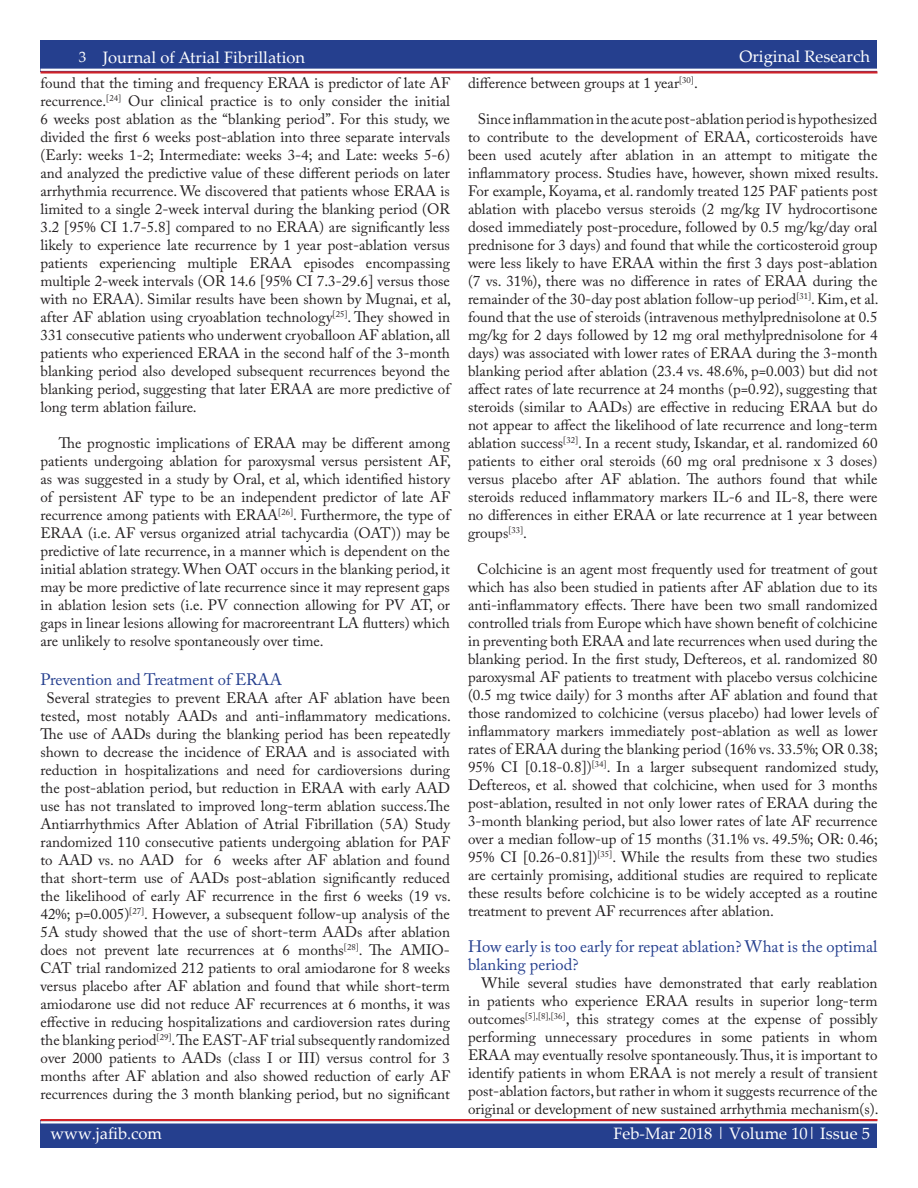
<style>
.page{position:relative;width:918px;height:1188px;background:#fff}
.page>*{position:absolute;margin:0;border:0;box-sizing:border-box;transform-origin:0 0}
.white_header_for_blu{font:16.5px "Palatino Linotype";color:#fff}
._10_Body_Text{font:16.5px/18px "Adobe Caslon Pro";color:#253f8e}
._10_Body_Text-2{font:15px/18px "Adobe Caslon Pro";color:#231f20;text-align:justify}
</style>
<div class="page">
<div style="left:40px;top:1120px;width:838px;height:28px;background:#253f8e"></div>
<hr style="left:40px;top:1119px;width:838px;height:2px;background:#d1232a">
<hr style="left:40px;top:1121px;width:838px;height:3px;background:#fff">
<div style="left:40px;top:40px;width:838px;height:32px;background:#253f8e"></div>
<hr style="left:40px;top:71px;width:838px;height:3px;background:#d1232a">
<hr style="left:40px;top:69px;width:838px;height:2px;background:#fff">
<p class="white_header_for_blu" style="left:79px;top:48px;width:228px"><sup>3</sup> Journal of Atrial Fibrillation</p>
<p class="white_header_for_blu" style="left:739px;top:45px;width:132px">Original Research</p>
<p class="white_header_for_blu" style="left:746px;top:47px;width:125px">Featured Review</p>
<p class="_10_Body_Text-2" style="left:40px;top:74px;width:412px">found that the timing and frequency ERAA is predictor of late AF recurrence.<sup>[24]</sup> Our clinical practice is to only consider the initial 6 weeks post ablation as the “blanking period”. For this study, we divided the first 6 weeks post-ablation into three separate intervals (Early: weeks 1-2; Intermediate: weeks 3-4; and Late: weeks 5-6) and analyzed the predictive value of these different periods on later arrhythmia recurrence. We discovered that patients whose ERAA is limited to a single 2-week interval during the blanking period (OR 3.2 [95% CI 1.7-5.8] compared to no ERAA) are significantly less likely to experience late recurrence by 1 year post-ablation versus patients experiencing multiple ERAA episodes encompassing multiple 2-week intervals (OR 14.6 [95% CI 7.3-29.6] versus those with no ERAA). Similar results have been shown by Mugnai, et al, after AF ablation using cryoablation technology<sup>[25]</sup>. They showed in 331 consecutive patients who underwent cryoballoon AF ablation, all patients who experienced ERAA in the second half of the 3-month blanking period also developed subsequent recurrences beyond the blanking period, suggesting that later ERAA are more predictive of long term ablation failure.</p>
<p class="_10_Body_Text-2" style="left:40px;top:434px;width:412px;text-indent:18px">The prognostic implications of ERAA may be different among patients undergoing ablation for paroxysmal versus persistent AF, as was suggested in a study by Oral, et al, which identified history of persistent AF type to be an independent predictor of late AF recurrence among patients with ERAA<sup>[26]</sup>. Furthermore, the type of ERAA (i.e. AF versus organized atrial tachycardia (OAT)) may be predictive of late recurrence, in a manner which is dependent on the initial ablation strategy. When OAT occurs in the blanking period, it may be more predictive of late recurrence since it may represent gaps in ablation lesion sets (i.e. PV connection allowing for PV AT, or gaps in linear lesions allowing for macroreentrant LA flutters) which are unlikely to resolve spontaneously over time.</p>
<p class="_10_Body_Text" style="left:40px;top:671px;width:243px">Prevention and Treatment of ERAA</p>
<p class="_10_Body_Text-2" style="left:40px;top:689px;width:412px;text-align:center">Several strategies to prevent ERAA after AF ablation have been tested, most notably AADs and anti-inflammatory medications.<br>The use of AADs during the blanking period has been repeatedly shown to decrease the incidence of ERAA and is associated with reduction in hospitalizations and need for cardioversions during the post-ablation period, but reduction in ERAA with early AAD use has not translated to improved long-term ablation success.The Antiarrhythmics After Ablation of Atrial Fibrillation (5A) Study randomized 110 consecutive patients undergoing ablation for PAF to AAD vs. no AAD for 6 weeks after AF ablation and found that short-term use of AADs post-ablation significantly reduced the likelihood of early AF recurrence in the first 6 weeks (19 vs.<br>42%; p=0.005)<sup>[27]</sup>. However, a subsequent follow-up analysis of the 5A study showed that the use of short-term AADs after ablation does not prevent late recurrences at 6 months<sup>[28]</sup>. The AMIO-CAT trial randomized 212 patients to oral amiodarone for 8 weeks versus placebo after AF ablation and found that while short-term amiodarone use did not reduce AF recurrences at 6 months, it was effective in reducing hospitalizations and cardioversion rates during the blanking period<sup>[29]</sup>. The EAST-AF trial subsequently randomized over 2000 patients to AADs (class I or III) versus control for 3 months after AF ablation and also showed reduction of early AF recurrences during the 3 month blanking period, but no significant</p>
<p class="_10_Body_Text-2" style="left:468px;top:73px;width:231px">difference between groups at 1 year<sup>[30]</sup>.</p>
<p class="_10_Body_Text-2" style="left:468px;top:109px;width:412px;text-indent:10px">Since inflammation in the acute post-ablation period is hypothesized to contribute to the development of ERAA, corticosteroids have been used acutely after ablation in an attempt to mitigate the inflammatory process. Studies have, however, shown mixed results.<br>For example, Koyama, et al. randomly treated 125 PAF patients post ablation with placebo versus steroids (2 mg/kg IV hydrocortisone dosed immediately post-procedure, followed by 0.5 mg/kg/day oral prednisone for 3 days) and found that while the corticosteroid group were less likely to have ERAA within the first 3 days post-ablation (7 vs. 31%), there was no difference in rates of ERAA during the remainder of the 30-day post ablation follow-up period<sup>[31]</sup>. Kim, et al. found that the use of steroids (intravenous methylprednisolone at 0.5 mg/kg for 2 days followed by 12 mg oral methylprednisolone for 4 days) was associated with lower rates of ERAA during the 3-month blanking period after ablation (23.4 vs. 48.6%, p=0.003) but did not affect rates of late recurrence at 24 months (p=0.92), suggesting that steroids (similar to AADs) are effective in reducing ERAA but do not appear to affect the likelihood of late recurrence and long-term ablation success<sup>[32]</sup>. In a recent study, Iskandar, et al. randomized 60 patients to either oral steroids (60 mg oral prednisone x 3 doses) versus placebo after AF ablation. The authors found that while steroids reduced inflammatory markers IL-6 and IL-8, there were no differences in either ERAA or late recurrence at 1 year between groups<sup>[33]</sup>.</p>
<p class="_10_Body_Text-2" style="left:468px;top:559px;width:412px;text-indent:9px">Colchicine is an agent most frequently used for treatment of gout which has also been studied in patients after AF ablation due to its anti-inflammatory effects. There have been two small randomized controlled trials from Europe which have shown benefit of colchicine in preventing both ERAA and late recurrences when used during the blanking period. In the first study, Deftereos, et al. randomized 80 paroxysmal AF patients to treatment with placebo versus colchicine (0.5 mg twice daily) for 3 months after AF ablation and found that those randomized to colchicine (versus placebo) had lower levels of inflammatory markers immediately post-ablation as well as lower rates of ERAA during the blanking period (16% vs. 33.5%; OR 0.38; 95% CI [0.18-0.8])<sup>[34]</sup>. In a larger subsequent randomized study, Deftereos, et al. showed that colchicine, when used for 3 months post-ablation, resulted in not only lower rates of ERAA during the 3-month blanking period, but also lower rates of late AF recurrence over a median follow-up of 15 months (31.1% vs. 49.5%; OR: 0.46; 95% CI [0.26-0.81])<sup>[35]</sup>. While the results from these two studies are certainly promising, additional studies are required to replicate these results before colchicine is to be widely accepted as a routine treatment to prevent AF recurrences after ablation.</p>
<p class="_10_Body_Text" style="left:468px;top:937px;width:411px">How early is too early for repeat ablation? What is the optimal blanking period?</p>
<p class="_10_Body_Text-2" style="left:468px;top:973px;width:412px;text-indent:14px">While several studies have demonstrated that early reablation in patients who experience ERAA results in superior long-term outcomes<sup>[5],[8],[36]</sup>, this strategy comes at the expense of possibly performing unnecessary procedures in some patients in whom ERAA may eventually resolve spontaneously. Thus, it is important to identify patients in whom ERAA is not merely a result of transient post-ablation factors, but rather in whom it suggests recurrence of the original or development of new sustained arrhythmia mechanism(s).</p>
<p class="white_header_for_blu" style="left:51px;top:1122px;width:113px">www.jafib.com</p>
<p class="white_header_for_blu" style="left:613px;top:1122px;width:258px">Feb-Mar 2018 | Volume 10| Issue 5</p>
</div>
